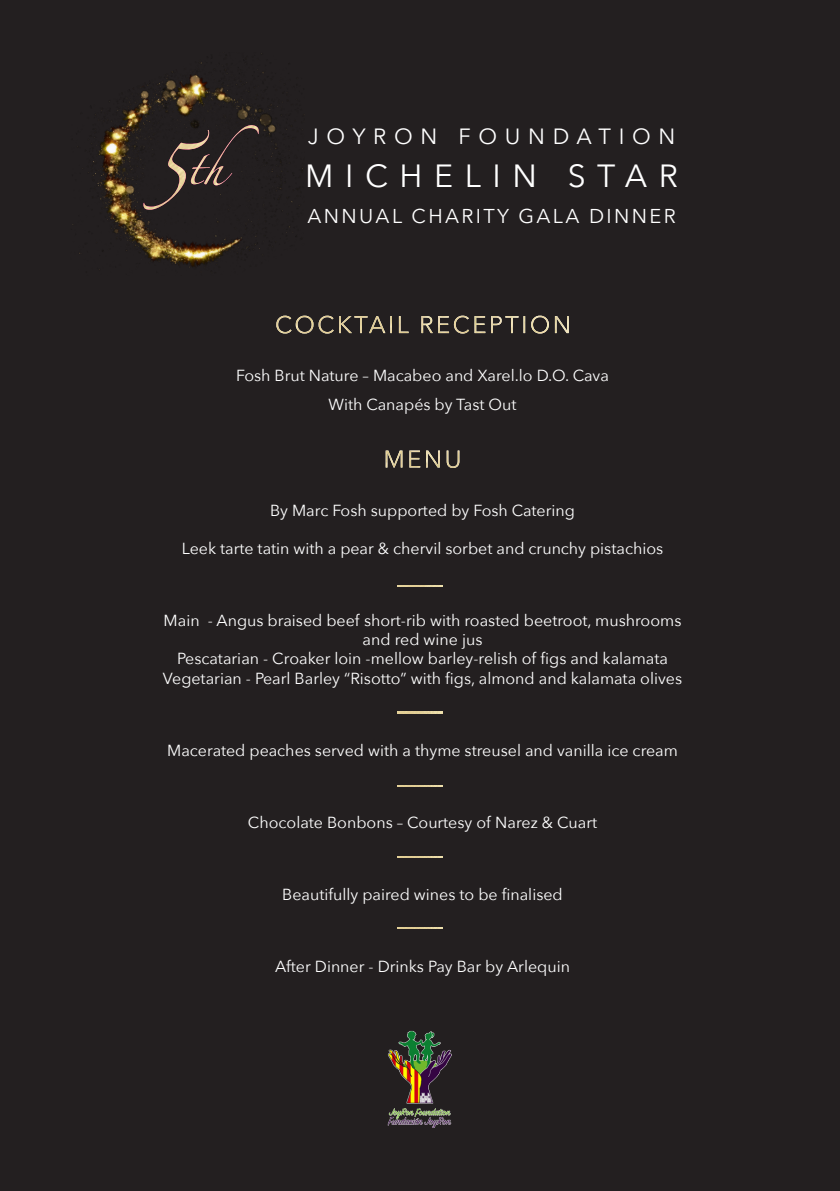
<style>
.page{position:relative;width:840px;height:1191px;background:#fff}
.page>*{position:absolute;margin:0;border:0;box-sizing:border-box;transform-origin:0 0}
.t1{font:32px "Avenir Next";letter-spacing:.36em;color:#fff}
.t2{font:22px "Avenir Next";letter-spacing:.35em;color:#fff}
.t3{font:20px "Avenir Next";letter-spacing:.12em;color:#fff}
.t4{font:16px/19.2px "Avenir Next";color:#fff;text-align:center}
</style>
<div class="page">
<div style="left:0;top:0;width:839px;height:1191px;background:#231f20"></div>
<img style="left:72px;top:53px;width:231px;height:215px">
<svg style="left:276px;top:316px;width:292px;height:17px"></svg>
<img style="left:295px;top:316px;width:253px;height:17px">
<img style="left:385px;top:450px;width:74px;height:18px">
<img style="left:387px;top:1030px;width:65px;height:97px">
<img style="left:397px;top:585px;width:45px;height:1px">
<img style="left:397px;top:711px;width:45px;height:2px">
<img style="left:397px;top:785px;width:45px;height:2px">
<img style="left:397px;top:856px;width:45px;height:1px">
<img style="left:397px;top:927px;width:45px;height:1px">
<img style="left:143px;top:125px;width:115px;height:85px">
<p class="t2" style="left:308px;top:118px;width:369px">JOYRON FOUNDATION</p>
<p class="t1" style="left:305px;top:148px;width:374px">MICHELIN STAR</p>
<p class="t3" style="left:307px;top:199px;width:370px">ANNUAL CHARITY GALA DINNER</p>
<p class="t4" style="left:236px;top:365px;width:374px">Fosh Brut Nature – Macabeo and Xarel.lo D.O. Cava</p>
<p class="t4" style="left:328px;top:394px;width:189px">With Canapés by Tast Out</p>
<p class="t4" style="left:270px;top:500px;width:306px">By Marc Fosh supported by Fosh Catering</p>
<p class="t4" style="left:182px;top:538px;width:482px">Leek tarte tatin with a pear &amp; chervil sorbet and crunchy pistachios</p>
<p class="t4" style="left:163px;top:610px;width:519px">Main - Angus braised beef short-rib with roasted beetroot, mushrooms and red wine jus</p>
<p class="t4" style="left:177px;top:648px;width:492px">Pescatarian - Croaker loin -mellow barley-relish of figs and kalamata</p>
<p class="t4" style="left:163px;top:668px;width:520px">Vegetarian - Pearl Barley “Risotto” with figs, almond and kalamata olives</p>
<p class="t4" style="left:167px;top:740px;width:512px">Macerated peaches served with a thyme streusel and vanilla ice cream</p>
<p class="t4" style="left:248px;top:812px;width:350px">Chocolate Bonbons – Courtesy of Narez &amp; Cuart</p>
<p class="t4" style="left:282px;top:884px;width:282px">Beautifully paired wines to be finalised</p>
<p class="t4" style="left:275px;top:956px;width:296px">After Dinner - Drinks Pay Bar by Arlequin</p>
</div>
